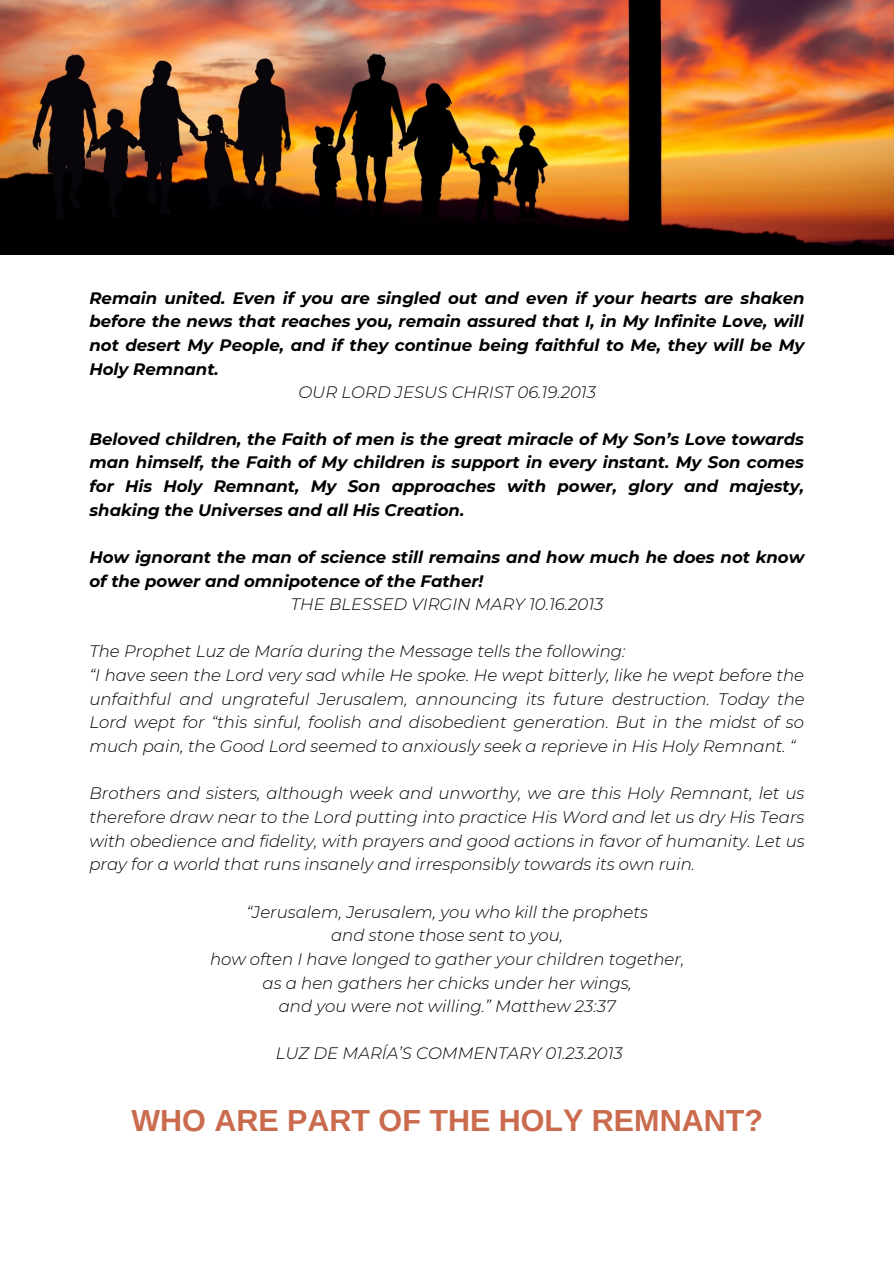
<style>
.page{position:relative;width:894px;height:1264px;background:#fff}
.page>*{position:absolute;margin:0;border:0;box-sizing:border-box;transform-origin:0 0}
.t1{font:700 30.45px "Arimo";color:#ca6b4d}
.t2{font:italic 300 16.5px/23.7px "Montserrat";color:#000}
.t3{font:italic 700 16.5px/23.7px "Montserrat";color:#000;text-align:justify}
</style>
<div class="page">
<img style="left:0;top:0;width:893px;height:254px">
<p class="t3" style="left:89px;top:286px;width:716px">Remain united. Even if you are singled out and even if your hearts are shaken before the news that reaches you, remain assured that I, in My Infinite Love, will not desert My People, and if they continue being faithful to Me, they will be My Holy Remnant.</p>
<p class="t2" style="left:298px;top:380px;width:299px">OUR LORD JESUS CHRIST 06.19.2013</p>
<p class="t3" style="left:89px;top:427px;width:716px">Beloved children, the Faith of men is the great miracle of My Son’s Love towards man himself, the Faith of My children is support in every instant. My Son comes for His Holy Remnant, My Son approaches with power, glory and majesty, shaking the Universes and all His Creation.</p>
<p class="t3" style="left:89px;top:545px;width:716px">How ignorant the man of science still remains and how much he does not know of the power and omnipotence of the Father!</p>
<p class="t2" style="left:291px;top:592px;width:314px">THE BLESSED VIRGIN MARY 10.16.2013</p>
<p class="t2" style="left:89px;top:639px;width:716px">The Prophet Luz de María during the Message tells the following:<br>“I have seen the Lord very sad while He spoke. He wept bitterly, like he wept before the unfaithful and ungrateful Jerusalem, announcing its future destruction. Today the Lord wept for “this sinful, foolish and disobedient generation. But in the midst of so much pain, the Good Lord seemed to anxiously seek a reprieve in His Holy Remnant. “</p>
<p class="t2" style="left:89px;top:781px;width:716px;text-align:justify">Brothers and sisters, although week and unworthy, we are this Holy Remnant, let us therefore draw near to the Lord putting into practice His Word and let us dry His Tears with obedience and fidelity, with prayers and good actions in favor of humanity. Let us pray for a world that runs insanely and irresponsibly towards its own ruin.</p>
<p class="t2" style="left:210px;top:899px;width:475px;text-align:center">“Jerusalem, Jerusalem, you who kill the prophets<br>and stone those sent to you,<br>how often I have longed to gather your children together, as a hen gathers her chicks under her wings,<br>and you were not willing.” Matthew 23:37</p>
<p class="t2" style="left:276px;top:1040px;width:348px">LUZ DE MARÍA’S COMMENTARY 01.23.2013</p>
<h1 class="t1" style="left:131px;top:1103px;width:633px">WHO ARE PART OF THE HOLY REMNANT?</h1>
</div>
